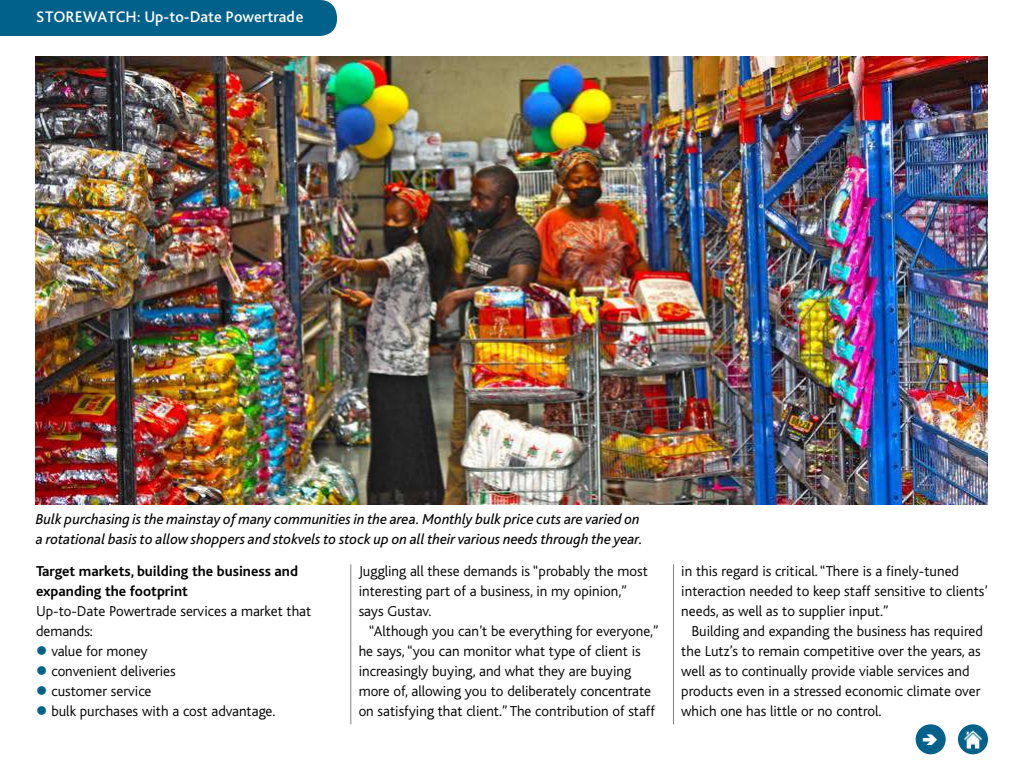
<style>
.page{position:relative;width:1024px;height:768px;background:#fff}
.page>*{position:absolute;margin:0;border:0;box-sizing:border-box;transform-origin:0 0}
.t1{font:500 16px "Bliss Pro";color:#fff}
.t2{font:300 15px/20px "Bliss";color:#000}
.t3{font:italic 15px/20px "Bliss";color:#000}
.t4{font:700 15px/20px "Bliss";color:#000}
.s1{color:#02618a}
</style>
<div class="page">
<div style="left:0;top:0;width:337px;height:36px;background:#02618a"></div>
<hr style="left:351px;top:564px;width:1px;height:160px;background:#808285">
<div style="left:916px;top:724px;width:30px;height:30px;background:#02618a;border-radius:50%"></div>
<div style="left:958px;top:724px;width:30px;height:30px;background:#02618a;border-radius:50%"></div>
<img style="left:964px;top:730px;width:18px;height:18px">
<hr style="left:673px;top:564px;width:1px;height:160px;background:#808285">
<img style="left:36px;top:56px;width:952px;height:448px">
<p class="t1" style="left:36px;top:6px;width:269px">STOREWATCH: Up-to-Date Powertrade</p>
<p class="t3" style="left:36px;top:510px;width:609px">Bulk purchasing is the mainstay of many communities in the area. Monthly bulk price cuts are varied on a rotational basis to allow shoppers and stokvels to stock up on all their various needs through the year.</p>
<p class="t2" style="left:359px;top:561px;width:291px">Juggling all these demands is “probably the most interesting part of a business, in my opinion,” says G ustav.</p>
<p class="t2" style="left:359px;top:621px;width:302px;text-indent:10px">“Although you can’t be everything for everyone,” he says, “you can monitor what type of client is increasingly buying, and what they are buying more of, allowing you to deliberately concentrate on satisfying that client.” The contribution of staff</p>
<p class="t4" style="left:36px;top:561px;width:264px">Target markets, building the business and expanding the footprint</p>
<p class="t2" style="left:36px;top:601px;width:277px">Up-to-Date Powertrade services a market that demands:</p>
<p class="t2" style="left:36px;top:641px;width:113px"><span class="s1">●</span> value for money</p>
<p class="t2" style="left:36px;top:661px;width:141px"><span class="s1">●</span> convenient deliveries</p>
<p class="t2" style="left:36px;top:681px;width:117px"><span class="s1">●</span> customer service</p>
<p class="t2" style="left:36px;top:701px;width:241px"><span class="s1">●</span> bulk purchases with a cost advantage.</p>
<p class="t2" style="left:681px;top:561px;width:308px">in this regard is critical. “There is a finely-tuned interaction needed to keep staff sensitive to clients’ needs, as well as to supplier input.”</p>
<p class="t2" style="left:681px;top:621px;width:303px;text-indent:10px">Building and expanding the business has required the Lutz’s to remain competitive over the years, as well as to continually provide viable services and products even in a stressed economic climate over which one has little or no control.</p>
</div>
